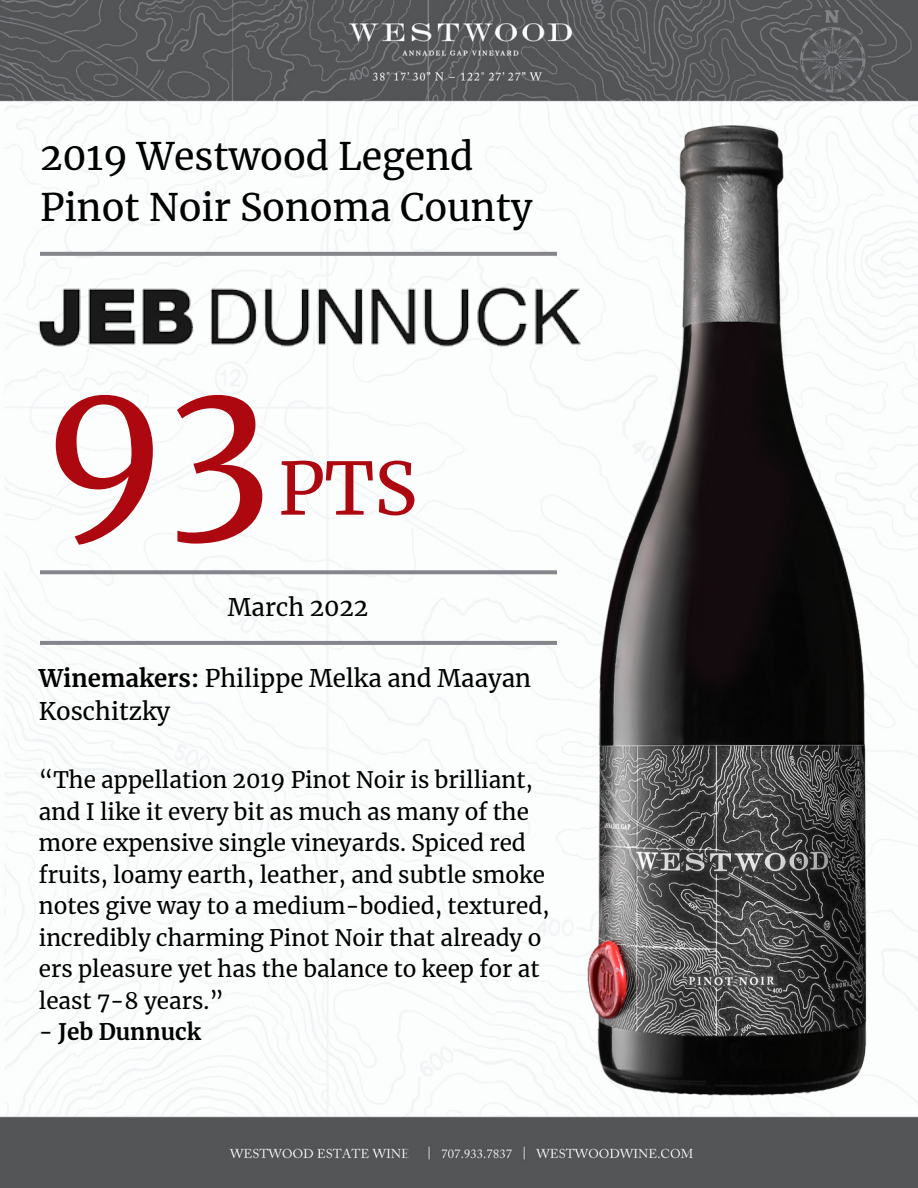
<style>
.page{position:relative;width:918px;height:1188px;background:#fff}
.page>*{position:absolute;margin:0;border:0;box-sizing:border-box;transform-origin:0 0}
.t1{font:187.5px "Merriweather";color:#ad0810}
.t2{font:72px "Merriweather";color:#ad0810}
.t3{font:37.5px/51.8px "Merriweather";color:#000}
.t4{font:24px/32.7px "Merriweather";color:#000}
.t5{font:22.5px/31.5px "Merriweather";color:#000}
.t6{font:700 22.5px "Merriweather";color:#000}
.s1{font-weight:700}
.s2{font-weight:400}
</style>
<div class="page">
<img style="left:0;top:0;width:918px;height:1188px">
<svg style="left:40px;top:629px;width:516px;height:23px"></svg>
<svg style="left:40px;top:559px;width:516px;height:22px"></svg>
<img style="left:0;top:99px;width:704px;height:262px">
<img style="left:585px;top:125px;width:282px;height:971px">
<h3 class="t3" style="left:40px;top:130px;width:494px">2019 Westwood Legend<br>Pinot Noir Sonoma County</h3>
<h1 class="t1" style="left:43px;top:329px;width:230px">93</h1>
<h2 class="t2" style="left:278px;top:444px;width:141px">PTS</h2>
<p class="t4" style="left:228px;top:591px;width:142px">March 2022</p>
<p class="t4" style="left:39px;top:662px;width:494px"><span class="s1">Winemakers:</span> Philippe Melka and Maayan<br>Koschitzky</p>
<p class="t5" style="left:39px;top:765px;width:512px">“The appellation 2019 Pinot Noir is brilliant, and I like it every bit as much as many of the more expensive single vineyards. Spiced red fruits, loamy earth, leather, and subtle smoke notes give way to a medium-bodied, textured, incredibly charming Pinot Noir that already o ers pleasure yet has the balance to keep for at least 7-8 years.”</p>
<p class="t6" style="left:39px;top:1018px;width:164px"><span class="s2">-</span> Jeb Dunnuck</p>
</div>
